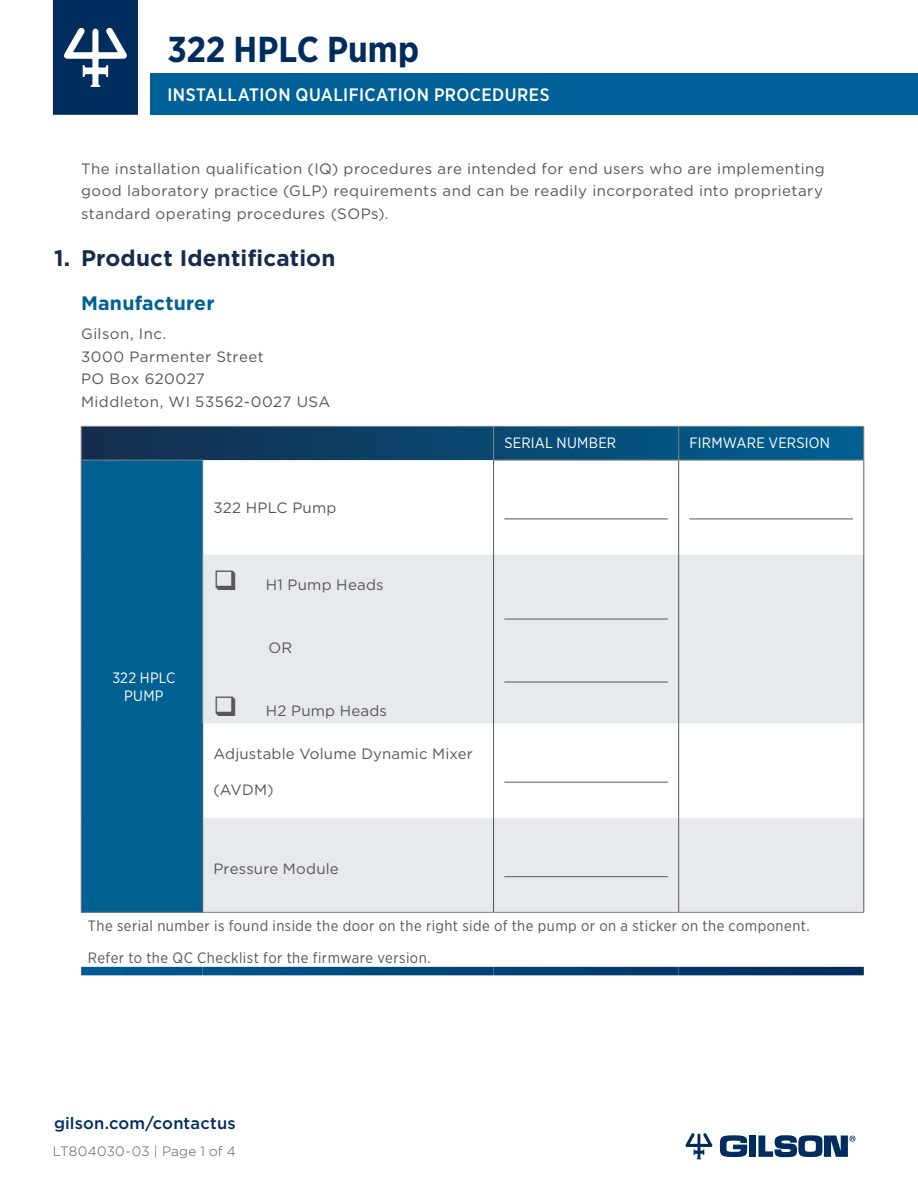
<style>
.page{position:relative;width:918px;height:1188px;background:#fff}
.page>*{position:absolute;margin:0;border:0;box-sizing:border-box;transform-origin:0 0}
.t1{font:700 36px "Gotham Narrow";letter-spacing:-.005em;color:#002c5e}
.t2{font:700 22.5px "Gotham";letter-spacing:.01em;color:#152c4c}
.HEADING_2_OQ{font:700 19.5px "Gotham";letter-spacing:.01em;color:#006192}
.t3{font:500 18px "Gotham Narrow";letter-spacing:.025em;color:#fff}
.t4{font:500 16.5px "Gotham";letter-spacing:.01em;color:#002c5e}
.BODY_TEXT_OQ{font:15px/22.5px "Gotham";letter-spacing:.03em;color:#555759}
.COVER_FOOTER_APP_NOT{font:15px "Gotham Narrow";letter-spacing:.03em;color:#555759}
.BODY_TEXT_TABLE_OQ{font:15px "Gotham";letter-spacing:.01em;color:#555759}
.HEADING_LEFT{font:15px "Gotham Narrow";letter-spacing:.015em;color:#fff}
.SUB_HEADER_CENTER{font:15px/18px "Gotham Narrow";letter-spacing:.02em;color:#fff;text-align:center}
.t5{font:300 13.5px "Gotham";letter-spacing:.015em;color:#555759}
</style>
<div class="page">
<div style="left:150px;top:74px;width:768px;height:41px;background:#006198"></div>
<div style="left:749px;top:1136px;width:7px;height:21px;background:#002c5e"></div>
<svg style="left:720px;top:1135px;width:27px;height:22px"></svg>
<svg style="left:758px;top:1135px;width:97px;height:22px"></svg>
<svg style="left:685px;top:1133px;width:27px;height:26px"></svg>
<svg style="left:53px;top:0;width:85px;height:115px;background:#204672"></svg>
<svg style="left:82px;top:427px;width:782px;height:33px;background:#0b466e"></svg>
<div style="left:81px;top:460px;width:122px;height:452px;background:#006192"></div>
<svg style="left:203px;top:555px;width:661px;height:357px;fill:#e7eaec"></svg>
<hr style="left:864px;top:427px;width:1px;height:33px;background:#808183">
<hr style="left:864px;top:460px;width:1px;height:95px;background:#555759">
<hr style="left:493px;top:460px;width:1px;height:95px;background:#555759">
<hr style="left:678px;top:427px;width:1px;height:33px;background:#808183">
<hr style="left:679px;top:426px;width:185px;height:1px;background:#808183">
<hr style="left:679px;top:460px;width:185px;height:1px;background:#808183">
<hr style="left:864px;top:555px;width:1px;height:168px;background:#555759">
<hr style="left:493px;top:723px;width:1px;height:95px;background:#555759">
<hr style="left:678px;top:723px;width:1px;height:95px;background:#555759">
<hr style="left:864px;top:723px;width:1px;height:95px;background:#555759">
<hr style="left:493px;top:555px;width:1px;height:168px;background:#41525b">
<hr style="left:678px;top:555px;width:1px;height:168px;background:#41525b">
<hr style="left:493px;top:818px;width:1px;height:94px;background:#41525b">
<hr style="left:678px;top:818px;width:1px;height:94px;background:#555759">
<hr style="left:864px;top:818px;width:1px;height:94px;background:#555759">
<hr style="left:81px;top:460px;width:1px;height:95px;background:#808183">
<hr style="left:202px;top:460px;width:1px;height:95px;background:#808183">
<hr style="left:81px;top:555px;width:1px;height:168px;background:#808183">
<hr style="left:202px;top:555px;width:1px;height:168px;background:#808183">
<hr style="left:81px;top:723px;width:1px;height:95px;background:#808183">
<hr style="left:81px;top:818px;width:1px;height:94px;background:#808183">
<hr style="left:202px;top:723px;width:1px;height:95px;background:#555759">
<hr style="left:202px;top:818px;width:1px;height:94px;background:#555759">
<hr style="left:81px;top:426px;width:122px;height:1px;background:#808183">
<hr style="left:81px;top:427px;width:1px;height:33px;background:#808183">
<hr style="left:203px;top:426px;width:291px;height:1px;background:#808183">
<hr style="left:493px;top:427px;width:1px;height:33px;background:#808183">
<hr style="left:81px;top:460px;width:122px;height:1px;background:#808183">
<hr style="left:81px;top:912px;width:122px;height:1px;background:#808183">
<hr style="left:203px;top:912px;width:291px;height:1px;background:#808183">
<hr style="left:494px;top:912px;width:185px;height:1px;background:#808183">
<hr style="left:679px;top:912px;width:185px;height:1px;background:#808183">
<div style="left:81px;top:967px;width:122px;height:8px;background:#00568e"></div>
<div style="left:203px;top:967px;width:291px;height:8px;background:#004b7f"></div>
<div style="left:494px;top:967px;width:185px;height:8px;background:#003d6f"></div>
<div style="left:679px;top:967px;width:185px;height:8px;background:#003263"></div>
<hr style="left:678px;top:460px;width:1px;height:95px;background:#555759">
<hr style="left:494px;top:426px;width:185px;height:1px;background:#808183">
<hr style="left:493px;top:460px;width:186px;height:1px;background:#808183">
<hr style="left:504px;top:519px;width:164px;height:1px;background:#555759">
<hr style="left:689px;top:519px;width:164px;height:1px;background:#555759">
<hr style="left:504px;top:619px;width:164px;height:1px;background:#555759">
<hr style="left:504px;top:682px;width:164px;height:1px;background:#555759">
<hr style="left:504px;top:782px;width:164px;height:1px;background:#555759">
<hr style="left:504px;top:876px;width:164px;height:1px;background:#555759">
<h1 class="t1" style="left:167px;top:26px;width:253px">322 HPLC Pump</h1>
<p class="t3" style="left:167px;top:84px;width:384px">INSTALLATION QUALIFICATION PROCEDURES</p>
<p class="BODY_TEXT_OQ" style="left:81px;top:157px;width:745px">The installation qualification (IQ) procedures are intended for end users who are implementing good laboratory practice (GLP) requirements and can be readily incorporated into proprietary standard operating procedures (SOPs).</p>
<p class="t2" style="left:54px;top:243px;width:283px">1. Product Identification</p>
<p class="HEADING_2_OQ" style="left:81px;top:290px;width:135px">Manufacturer</p>
<p class="BODY_TEXT_OQ" style="left:81px;top:322px;width:251px">Gilson, Inc.<br>3000 Parmenter Street<br>PO Box 620027<br>Middleton, WI 53562-0027 USA</p>
<p class="HEADING_LEFT" style="left:504px;top:434px;width:113px">SERIAL NUMBER</p>
<p class="HEADING_LEFT" style="left:689px;top:434px;width:142px">FIRMWARE VERSION</p>
<p class="BODY_TEXT_TABLE_OQ" style="left:213px;top:498px;width:125px">322 HPLC Pump</p>
<p class="BODY_TEXT_TABLE_OQ" style="left:213px;top:575px;width:172px">❑ H1 Pump Heads</p>
<p class="SUB_HEADER_CENTER" style="left:112px;top:669px;width:65px">322 HPLC<br>PUMP</p>
<p class="BODY_TEXT_TABLE_OQ" style="left:268px;top:638px;width:25px">OR</p>
<p class="BODY_TEXT_TABLE_OQ" style="left:213px;top:701px;width:175px">❑ H2 Pump Heads</p>
<p class="BODY_TEXT_TABLE_OQ" style="left:213px;top:744px;width:261px">Adjustable Volume Dynamic Mixer</p>
<p class="BODY_TEXT_TABLE_OQ" style="left:213px;top:780px;width:62px">(AVDM)</p>
<p class="BODY_TEXT_TABLE_OQ" style="left:213px;top:860px;width:127px">Pressure Module</p>
<p class="COVER_FOOTER_APP_NOT" style="left:88px;top:917px;width:723px">The serial number is found inside the door on the right side of the pump or on a sticker on the component.</p>
<p class="COVER_FOOTER_APP_NOT" style="left:88px;top:948px;width:344px">Refer to the QC Checklist for the firmware version.</p>
<p class="t4" style="left:54px;top:1112px;width:183px">gilson.com/contactus</p>
<p class="t5" style="left:53px;top:1143px;width:184px">LT804030-03 | Page 1 of 4</p>
</div>
